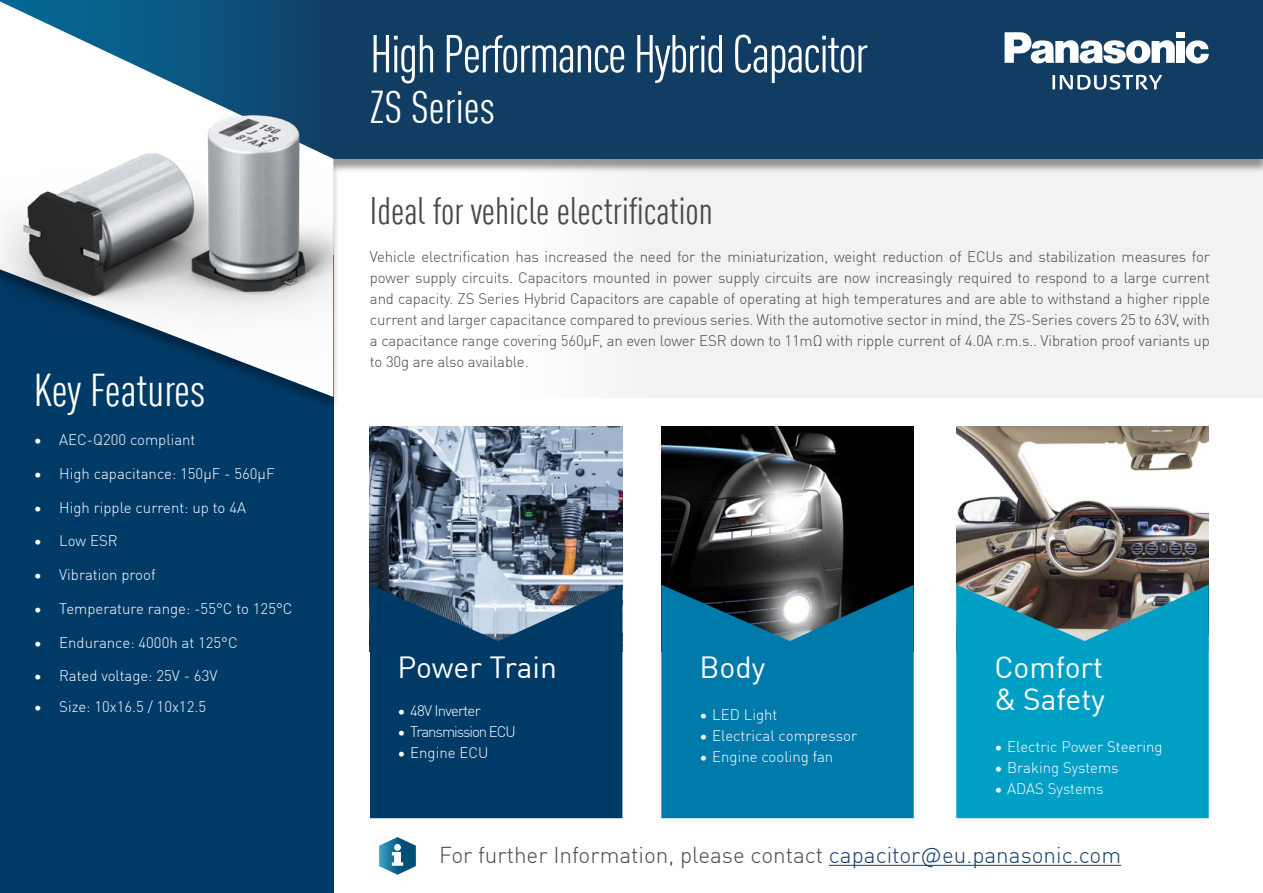
<style>
.page{position:relative;width:1263px;height:893px;background:#fff}
.page>*{position:absolute;margin:0;border:0;box-sizing:border-box;transform-origin:0 0}
.t1{font:condensed 52.5px "DIN Pro";letter-spacing:-.03em;color:#fff}
.t2{font:condensed 45px "DIN Pro";color:#fff}
.t3{font:condensed 37.5px "DIN Pro";color:#484848}
.t4{font:30px/31.5px "DIN Pro";color:#fff}
.t5{font:300 22.5px "DIN Pro";color:#494848}
.t6{font:300 15px/21px "DIN Pro";letter-spacing:-.01em;color:#484848;text-align:justify}
.t7{font:300 15px "DIN Pro";color:#fff}
.t8{font:300 15px "DIN Pro";letter-spacing:-.07em;color:#fff}
.t9{font:300 15px "DIN Pro";letter-spacing:-.05em;color:#fff}
.s1{color:#143c65}
</style>
<div class="page">
<div style="left:333px;top:159px;width:930px;height:239px;background:linear-gradient(to right,#fdfdfd,#eee)"></div>
<div style="left:0;top:255px;width:333px;height:638px;background:#003b68"></div>
<div style="left:0;top:2px;width:1263px;height:171px;background:#000;opacity:.4"></div>
<div style="left:0;top:0;width:1263px;height:159px;background:#123d63"></div>
<div style="left:0;top:5px;width:340px;height:406px;background:#000;opacity:.3"></div>
<img style="left:370px;top:426px;width:252px;height:159px">
<svg style="left:370px;top:585px;width:252px;height:233px;fill:#003b68"></svg>
<img style="left:661px;top:426px;width:253px;height:159px">
<svg style="left:661px;top:585px;width:253px;height:233px;fill:#007aab"></svg>
<img style="left:956px;top:426px;width:253px;height:159px">
<svg style="left:956px;top:585px;width:253px;height:233px;fill:#00a0c6"></svg>
<img style="left:0;top:0;width:333px;height:411px">
<hr style="left:829px;top:865px;width:292px;height:1px;background:#143c65">
<svg style="left:1185px;top:40px;width:24px;height:24px"></svg>
<div style="left:1176px;top:32px;width:8px;height:6px;background:#fff"></div>
<div style="left:1176px;top:41px;width:8px;height:22px;background:#fff"></div>
<svg style="left:1004px;top:32px;width:171px;height:32px"></svg>
<svg style="left:1052px;top:75px;width:110px;height:15px"></svg>
<svg style="left:379px;top:837px;width:37px;height:38px"></svg>
<div style="left:394px;top:844px;width:7px;height:7px;background:#fff;border-radius:50%"></div>
<h2 class="t2" style="left:34px;top:359px;width:173px">Key Features</h2>
<p class="t7" style="left:34px;top:428px;width:163px">• AEC-Q200 compliant</p>
<p class="t7" style="left:34px;top:462px;width:243px">• High capacitance: 150μF - 560μF</p>
<p class="t7" style="left:34px;top:496px;width:214px">• High ripple current: up to 4A</p>
<p class="t7" style="left:34px;top:529px;width:86px">• Low ESR</p>
<p class="t7" style="left:34px;top:563px;width:123px">• Vibration proof</p>
<p class="t7" style="left:34px;top:597px;width:260px">• Temperature range: -55°C to 125°C</p>
<p class="t7" style="left:34px;top:631px;width:206px">• Endurance: 4000h at 125°C</p>
<p class="t7" style="left:34px;top:664px;width:185px">• Rated voltage: 25V - 63V</p>
<p class="t7" style="left:34px;top:695px;width:174px">• Size: 10x16.5 / 10x12.5</p>
<h1 class="t1" style="left:370px;top:17px;width:500px">High Performance Hybrid Capacitor</h1>
<h2 class="t2" style="left:370px;top:76px;width:127px">ZS Series</h2>
<h3 class="t3" style="left:370px;top:185px;width:344px">Ideal for vehicle electrification</h3>
<p class="t6" style="left:370px;top:245px;width:841px">Vehicle electrification has increased the need for the miniaturization, weight reduction of ECUs and stabilization measures for power supply circuits. Capacitors mounted in power supply circuits are now increasingly required to respond to a large current and capacity. ZS Series Hybrid Capacitors are capable of operating at high temperatures and are able to withstand a higher ripple current and larger capacitance compared to previous series. With the automotive sector in mind, the ZS-Series covers 25 to 63V, with a capacitance range covering 560μF, an even lower ESR down to 11mΩ with ripple current of 4.0A r.m.s.. Vibration proof variants up to 30g are also available.</p>
<h3 class="t4" style="left:397px;top:649px;width:161px">Power Train</h3>
<p class="t9" style="left:397px;top:699px;width:85px">• 48V Inverter</p>
<p class="t8" style="left:397px;top:720px;width:120px">• Transmission ECU</p>
<p class="t7" style="left:397px;top:741px;width:92px">• Engine ECU</p>
<h3 class="t4" style="left:699px;top:649px;width:67px">Body</h3>
<p class="t7" style="left:699px;top:703px;width:79px">• LED Light</p>
<p class="t7" style="left:699px;top:724px;width:159px">• Electrical compressor</p>
<p class="t7" style="left:699px;top:745px;width:135px">• Engine cooling fan</p>
<h3 class="t4" style="left:994px;top:649px;width:112px">Comfort &amp; Safety</h3>
<p class="t7" style="left:994px;top:735px;width:170px">• Electric Power Steering</p>
<p class="t7" style="left:994px;top:756px;width:126px">• Braking Systems</p>
<p class="t7" style="left:994px;top:777px;width:111px">• ADAS Systems</p>
<h3 class="t5" style="left:439px;top:837px;width:683px">For further Information, please contact <span class="s1">capacitor@eu.panasonic.com</span></h3>
</div>
